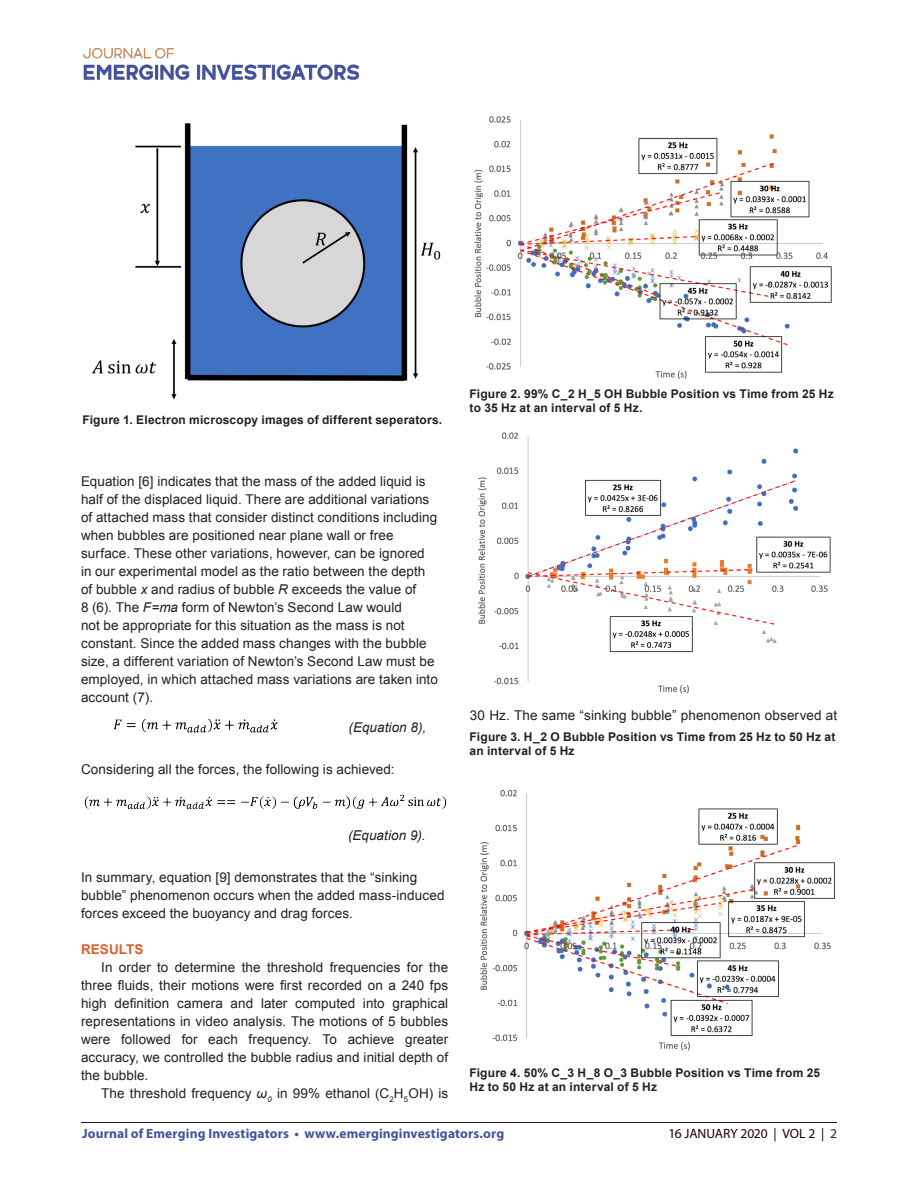
<style>
.page{position:relative;width:918px;height:1188px;background:#fff}
.page>*{position:absolute;margin:0;border:0;box-sizing:border-box;transform-origin:0 0}
.t1{font:13.5px/18px "Arial";letter-spacing:.005em;color:#231f20}
.t2{font:700 13.5px "Myriad Pro";letter-spacing:.01em;color:#42549e}
.t3{font:italic 13.5px "Arial";letter-spacing:.005em;color:#231f20}
.t4{font:13.5px "Myriad Pro";letter-spacing:-.01em;color:#230000}
.t5{font:700 13.5px "Arial";letter-spacing:.005em;color:#dc5f2b}
.t6{font:700 12px/14.4px "Arial";letter-spacing:.015em;color:#231f20}
.s1{font-style:italic}
.s2{color:#231f20}
</style>
<div class="page">
<hr style="left:81px;top:1122px;width:756px;height:1px;background:#231f20">
<img style="left:83px;top:48px;width:277px;height:32px">
<img style="left:478px;top:432px;width:353px;height:262px">
<img style="left:91px;top:123px;width:350px;height:277px">
<img style="left:113px;top:718px;width:165px;height:15px">
<img style="left:84px;top:794px;width:363px;height:15px">
<img style="left:474px;top:116px;width:358px;height:263px">
<img style="left:480px;top:790px;width:355px;height:261px">
<p class="t6" style="left:82px;top:413px;width:361px">Figure 1. Electron microscopy images of different seperators.</p>
<p class="t1" style="left:81px;top:472px;width:358px">Equation [6] indicates that the mass of the added liquid is half of the displaced liquid. There are additional variations of attached mass that consider distinct conditions including when bubbles are positioned near plane wall or free surface. These other variations, however, can be ignored in our experimental model as the ratio between the depth of bubble <span class="s1">x</span> and radius of bubble <span class="s1">R</span> exceeds the value of<br>8 (6). The <span class="s1">F=ma</span> form of Newton’s Second Law would<br>not be appropriate for this situation as the mass is not constant. Since the added mass changes with the bubble size, a different variation of Newton’s Second Law must be employed, in which attached mass variations are taken into account (7).</p>
<p class="t3" style="left:349px;top:719px;width:79px">(Equation 8),</p>
<p class="t1" style="left:81px;top:760px;width:315px">Considering all the forces, the following is achieved:</p>
<p class="t6" style="left:470px;top:387px;width:366px">Figure 2. 99% C_2 H_5 OH Bubble Position vs Time from 25 Hz to 35 Hz at an interval of 5 Hz.</p>
<p class="t1" style="left:470px;top:706px;width:369px">30 Hz. The same “sinking bubble” phenomenon observed at</p>
<p class="t6" style="left:470px;top:730px;width:367px">Figure 3. H_2 O Bubble Position vs Time from 25 Hz to 50 Hz at an interval of 5 Hz</p>
<p class="t3" style="left:348px;top:827px;width:79px">(Equation 9).</p>
<p class="t1" style="left:81px;top:868px;width:365px">In summary, equation [9] demonstrates that the “sinking bubble” phenomenon occurs when the added mass-induced forces exceed the buoyancy and drag forces.</p>
<p class="t5" style="left:81px;top:940px;width:64px">RESULTS</p>
<p class="t1" style="left:81px;top:958px;width:369px;text-align:justify;text-indent:20px">In order to determine the threshold frequencies for the three fluids, their motions were first recorded on a 240 fps high definition camera and later computed into graphical representations in video analysis. The motions of 5 bubbles were followed for each frequency. To achieve greater accuracy, we controlled the bubble radius and initial depth of the bubble.</p>
<p class="t1" style="left:101px;top:1084px;width:349px">The threshold frequency <span class="s1">ω</span><sub>0</sub> in 99% ethanol (C<sub>2</sub>H<sub>5</sub>OH) is</p>
<p class="t6" style="left:469px;top:1066px;width:352px">Figure 4. 50% C_3 H_8 O_3 Bubble Position vs Time from 25<br>Hz to 50 Hz at an interval of 5 Hz</p>
<p class="t2" style="left:82px;top:1125px;width:424px">Journal of Emerging Investigators • www.emerginginvestigators.org</p>
<p class="t4" style="left:669px;top:1125px;width:170px">16 JANUARY 2020 | VOL 2 | <span class="s2">2</span></p>
</div>
